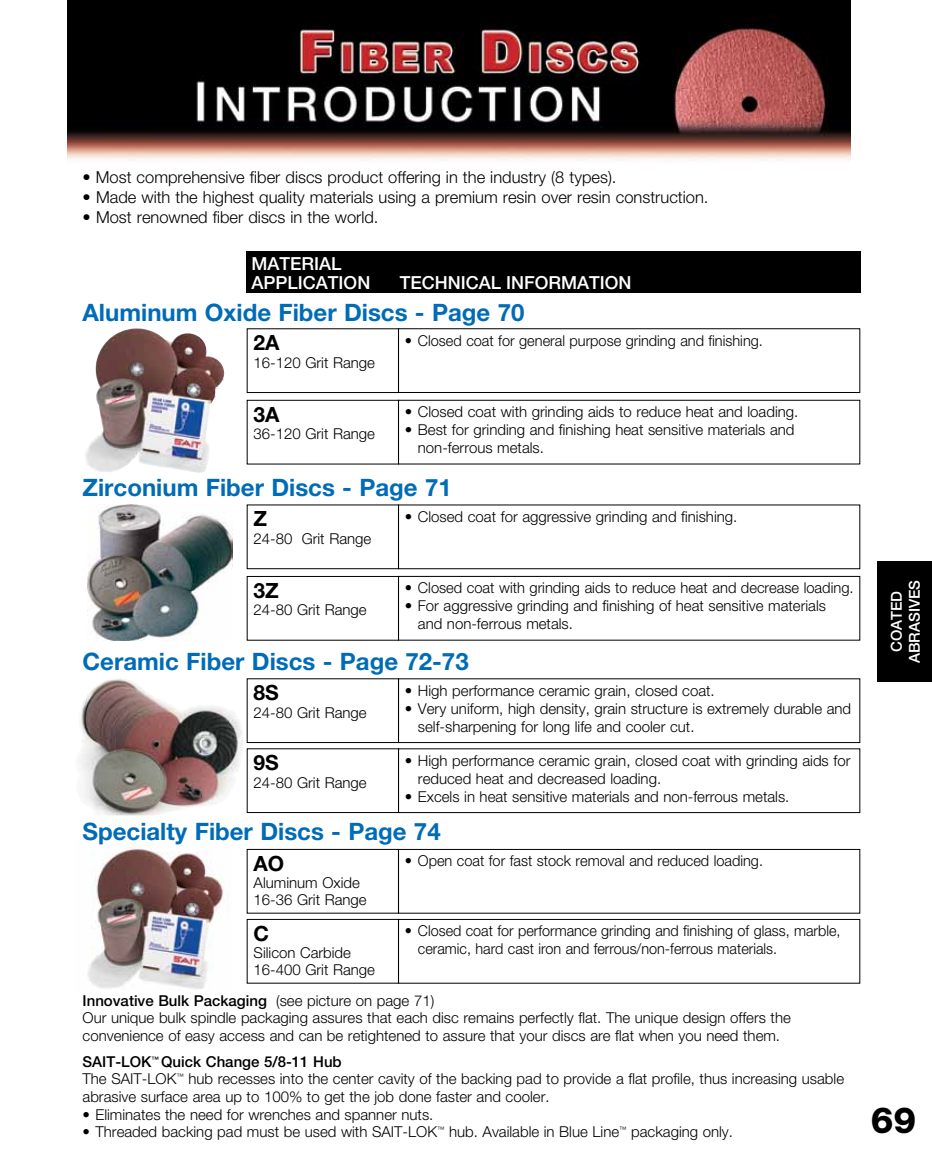
<style>
.page{position:relative;width:932px;height:1175px;background:#fff}
.page>*{position:absolute;margin:0;border:0;box-sizing:border-box;transform-origin:0 0}
.t1{font:800 36px "Helvetica Neue";color:#000}
.t2{font:700 24px "Helvetica Neue";color:#006cb7}
.t3{font:700 21px "Helvetica Neue";color:#000}
.t4{font:500 18px/18.8px "Helvetica Neue";color:#fff}
.t5{font:300 16.5px "Helvetica Neue";color:#000}
.t6{font:300 15px/18px "Helvetica Neue";color:#000}
.t7{font:300 15px/18px "Helvetica Neue";color:#000;scale:.96 1}
.t8{font:500 15px/18px "Helvetica Neue";color:#fff;text-align:center}
.s1{font-weight:500}
</style>
<div class="page">
<img style="left:87px;top:846px;width:137px;height:143px">
<img style="left:78px;top:679px;width:165px;height:136px">
<img style="left:85px;top:328px;width:139px;height:145px">
<img style="left:67px;top:0;width:783px;height:161px">
<div style="left:247px;top:328px;width:152px;height:65px;border:1px solid #000"></div>
<div style="left:398px;top:328px;width:462px;height:65px;border:1px solid #000"></div>
<div style="left:247px;top:400px;width:152px;height:64px;border:1px solid #000"></div>
<div style="left:247px;top:504px;width:152px;height:65px;border:1px solid #000"></div>
<div style="left:398px;top:504px;width:462px;height:65px;border:1px solid #000"></div>
<div style="left:247px;top:576px;width:152px;height:64px;border:1px solid #000"></div>
<div style="left:398px;top:576px;width:462px;height:64px;border:1px solid #000"></div>
<div style="left:247px;top:849px;width:152px;height:64px;border:1px solid #000"></div>
<div style="left:398px;top:849px;width:462px;height:64px;border:1px solid #000"></div>
<div style="left:247px;top:919px;width:152px;height:64px;border:1px solid #000"></div>
<div style="left:398px;top:919px;width:462px;height:64px;border:1px solid #000"></div>
<div style="left:247px;top:678px;width:152px;height:65px;border:1px solid #000"></div>
<div style="left:398px;top:678px;width:462px;height:65px;border:1px solid #000"></div>
<div style="left:247px;top:748px;width:152px;height:65px;border:1px solid #000"></div>
<div style="left:398px;top:748px;width:462px;height:65px;border:1px solid #000"></div>
<div style="left:891px;top:561px;width:41px;height:120px;background:#000"></div>
<div style="left:877px;top:561px;width:54px;height:120px;background:#000"></div>
<div style="left:247px;top:251px;width:216px;height:42px;background:#000"></div>
<div style="left:398px;top:251px;width:462px;height:42px;background:#000"></div>
<img style="left:87px;top:504px;width:146px;height:136px">
<p class="t5" style="left:82px;top:167px;width:535px">• Most comprehensive fiber discs product offering in the industry (8 types).</p>
<p class="t5" style="left:82px;top:187px;width:627px">• Made with the highest quality materials using a premium resin over resin construction.</p>
<p class="t5" style="left:82px;top:207px;width:297px">• Most renowned fiber discs in the world.</p>
<p class="t4" style="left:251px;top:254px;width:120px">MATERIAL<br>APPLICATION</p>
<p class="t4" style="left:399px;top:273px;width:233px">TECHNICAL INFORMATION</p>
<h2 class="t2" style="left:82px;top:298px;width:443px">Aluminum Oxide Fiber Discs - Page 70</h2>
<h3 class="t3" style="left:253px;top:330px;width:28px">2A</h3>
<p class="t6" style="left:253px;top:353px;width:123px">16-120 Grit Range</p>
<h3 class="t3" style="left:253px;top:401px;width:28px">3A</h3>
<p class="t6" style="left:253px;top:424px;width:123px">36-120 Grit Range</p>
<p class="t6" style="left:405px;top:331px;width:359px">• Closed coat for general purpose grinding and finishing.</p>
<p class="t6" style="left:405px;top:402px;width:395px">• Closed coat with grinding aids to reduce heat and loading.</p>
<p class="t6" style="left:418px;top:420px;width:378px;text-indent:-13px">• Best for grinding and finishing heat sensitive materials and non-ferrous metals.</p>
<h2 class="t2" style="left:82px;top:472px;width:371px">Zirconium Fiber Discs - Page 71</h2>
<h3 class="t3" style="left:253px;top:506px;width:15px">Z</h3>
<p class="t6" style="left:253px;top:529px;width:119px">24-80 Grit Range</p>
<h3 class="t3" style="left:253px;top:577px;width:27px">3Z</h3>
<p class="t6" style="left:253px;top:600px;width:115px">24-80 Grit Range</p>
<p class="t6" style="left:405px;top:507px;width:334px">• Closed coat for aggressive grinding and finishing.</p>
<p class="t6" style="left:405px;top:578px;width:450px">• Closed coat with grinding aids to reduce heat and decrease loading.</p>
<p class="t6" style="left:418px;top:596px;width:409px;text-indent:-13px">• For aggressive grinding and finishing of heat sensitive materials and non-ferrous metals.</p>
<h2 class="t2" style="left:82px;top:646px;width:387px">Ceramic Fiber Discs - Page 72-73</h2>
<h3 class="t3" style="left:253px;top:679px;width:27px">8S</h3>
<p class="t6" style="left:253px;top:703px;width:115px">24-80 Grit Range</p>
<h3 class="t3" style="left:253px;top:749px;width:27px">9S</h3>
<p class="t6" style="left:253px;top:773px;width:115px">24-80 Grit Range</p>
<p class="t6" style="left:405px;top:681px;width:311px">• High performance ceramic grain, closed coat.</p>
<p class="t6" style="left:418px;top:699px;width:435px;text-indent:-13px">• Very uniform, high density, grain structure is extremely durable and self-sharpening for long life and cooler cut.</p>
<p class="t6" style="left:418px;top:751px;width:434px;text-indent:-13px">• High performance ceramic grain, closed coat with grinding aids for reduced heat and decreased loading.</p>
<p class="t6" style="left:405px;top:787px;width:386px">• Excels in heat sensitive materials and non-ferrous metals.</p>
<h2 class="t2" style="left:82px;top:817px;width:359px">Specialty Fiber Discs - Page 74</h2>
<h3 class="t3" style="left:253px;top:850px;width:32px">AO</h3>
<p class="t6" style="left:253px;top:873px;width:115px;line-height:17.2px">Aluminum Oxide<br>16-36 Grit Range</p>
<p class="t6" style="left:405px;top:851px;width:359px">• Open coat for fast stock removal and reduced loading.</p>
<p class="t7" style="left:418px;top:921px;width:441px;text-indent:-13px">• Closed coat for performance grinding and finishing of glass, marble, ceramic, hard cast iron and ferrous/non-ferrous materials.</p>
<p class="t6" style="left:83px;top:991px;width:709px"><span class="s1">Innovative Bulk Packaging</span> (see picture on page 71)<br>Our unique bulk spindle packaging assures that each disc remains perfectly flat. The unique design offers the convenience of easy access and can be retightened to assure that your discs are flat when you need them.</p>
<p class="t6" style="left:83px;top:1052px;width:763px"><span class="s1">SAIT-LOK</span><sup>™</sup> <span class="s1">Quick Change 5/8-11 Hub<br></span>The SAIT-LOK<sup>™</sup> hub recesses into the center cavity of the backing pad to provide a flat profile, thus increasing usable abrasive surface area up to 100% to get the job done faster and cooler.</p>
<p class="t6" style="left:83px;top:1104px;width:352px">• Eliminates the need for wrenches and spanner nuts.</p>
<p class="t6" style="left:83px;top:1122px;width:652px">• Threaded backing pad must be used with SAIT-LOK<sup>™</sup> hub. Available in Blue Line<sup>™</sup> packaging only.</p>
<h3 class="t3" style="left:253px;top:920px;width:17px">C</h3>
<p class="t6" style="left:253px;top:943px;width:123px;line-height:17.2px">Silicon Carbide<br>16-400 Grit Range</p>
<p class="t8" style="left:887px;top:663px;width:85px;rotate:-90deg">COATED<br>ABRASIVES</p>
<p class="t8" style="left:909px;top:658px;width:76px;rotate:-90deg">GRINDING</p>
<h1 class="t1" style="left:870px;top:1098px;width:47px">69</h1>
</div>
